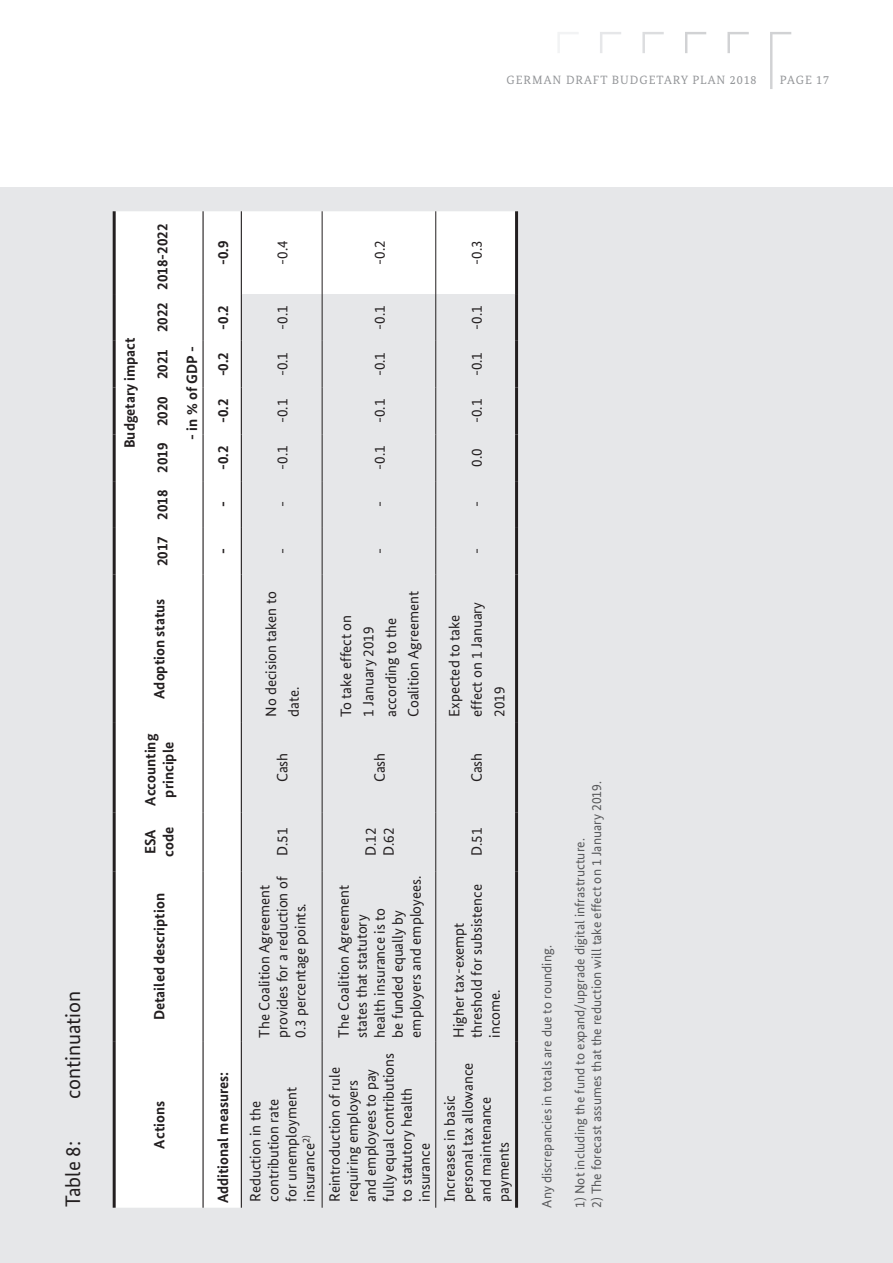
<style>
.page{position:relative;width:893px;height:1263px;background:#fff}
.page>*{position:absolute;margin:0;border:0;box-sizing:border-box;transform-origin:0 0}
.t1{font:21px "Bundes Sans";color:#231f20}
.t2{font:15px/18px "Bundes Sans";color:#231f20}
.t3{font:700 15px/18px "Bundes Sans";color:#231f20;text-align:center}
.t4{font:13.5px "Bundes Sans";letter-spacing:.005em;color:#57585a}
.t5{font:12px "Bundes Serif";letter-spacing:.08em;color:#939598}
</style>
<div class="page">
<svg style="left:558px;top:32px;width:20px;height:21px"></svg>
<svg style="left:600px;top:32px;width:21px;height:21px"></svg>
<svg style="left:642px;top:32px;width:22px;height:21px"></svg>
<svg style="left:685px;top:32px;width:21px;height:21px"></svg>
<svg style="left:727px;top:32px;width:22px;height:21px"></svg>
<svg style="left:770px;top:32px;width:21px;height:57px"></svg>
<div style="left:0;top:187px;width:893px;height:1076px;background:#e6e7e9"></div>
<svg style="left:116px;top:211px;width:399px;height:997px"></svg>
<hr style="left:144px;top:293px;width:35px;height:2px;background:#fff">
<hr style="left:113px;top:1042px;width:3px;height:166px;background:#231f20">
<hr style="left:113px;top:872px;width:3px;height:170px;background:#231f20">
<hr style="left:113px;top:812px;width:3px;height:60px;background:#231f20">
<hr style="left:113px;top:723px;width:3px;height:89px;background:#231f20">
<hr style="left:113px;top:575px;width:3px;height:148px;background:#231f20">
<hr style="left:113px;top:528px;width:3px;height:47px;background:#231f20">
<hr style="left:113px;top:481px;width:3px;height:47px;background:#231f20">
<hr style="left:113px;top:434px;width:3px;height:47px;background:#231f20">
<hr style="left:113px;top:388px;width:3px;height:46px;background:#231f20">
<hr style="left:113px;top:341px;width:3px;height:47px;background:#231f20">
<hr style="left:113px;top:294px;width:3px;height:47px;background:#231f20">
<hr style="left:113px;top:211px;width:3px;height:83px;background:#231f20">
<hr style="left:202px;top:1042px;width:2px;height:166px;background:#231f20">
<hr style="left:202px;top:872px;width:2px;height:170px;background:#231f20">
<hr style="left:202px;top:812px;width:2px;height:60px;background:#231f20">
<hr style="left:202px;top:723px;width:2px;height:89px;background:#231f20">
<hr style="left:202px;top:575px;width:2px;height:148px;background:#231f20">
<hr style="left:322px;top:1042px;width:1px;height:166px;background:#231f20">
<hr style="left:322px;top:872px;width:1px;height:170px;background:#231f20">
<hr style="left:322px;top:812px;width:1px;height:60px;background:#231f20">
<hr style="left:322px;top:723px;width:1px;height:89px;background:#231f20">
<hr style="left:322px;top:575px;width:1px;height:148px;background:#231f20">
<hr style="left:322px;top:528px;width:1px;height:47px;background:#231f20">
<hr style="left:322px;top:481px;width:1px;height:47px;background:#231f20">
<hr style="left:322px;top:434px;width:1px;height:47px;background:#231f20">
<hr style="left:322px;top:388px;width:1px;height:46px;background:#231f20">
<hr style="left:322px;top:341px;width:1px;height:47px;background:#231f20">
<hr style="left:322px;top:294px;width:1px;height:47px;background:#231f20">
<hr style="left:322px;top:211px;width:1px;height:83px;background:#231f20">
<hr style="left:435px;top:1042px;width:1px;height:166px;background:#231f20">
<hr style="left:435px;top:872px;width:1px;height:170px;background:#231f20">
<hr style="left:435px;top:812px;width:1px;height:60px;background:#231f20">
<hr style="left:435px;top:723px;width:1px;height:89px;background:#231f20">
<hr style="left:435px;top:575px;width:1px;height:148px;background:#231f20">
<hr style="left:435px;top:528px;width:1px;height:47px;background:#231f20">
<hr style="left:435px;top:481px;width:1px;height:47px;background:#231f20">
<hr style="left:435px;top:434px;width:1px;height:47px;background:#231f20">
<hr style="left:435px;top:388px;width:1px;height:46px;background:#231f20">
<hr style="left:435px;top:341px;width:1px;height:47px;background:#231f20">
<hr style="left:435px;top:294px;width:1px;height:47px;background:#231f20">
<hr style="left:435px;top:211px;width:1px;height:83px;background:#231f20">
<hr style="left:515px;top:1042px;width:3px;height:166px;background:#231f20">
<hr style="left:515px;top:872px;width:3px;height:170px;background:#231f20">
<hr style="left:515px;top:812px;width:3px;height:60px;background:#231f20">
<hr style="left:515px;top:723px;width:3px;height:89px;background:#231f20">
<hr style="left:515px;top:575px;width:3px;height:148px;background:#231f20">
<hr style="left:515px;top:528px;width:3px;height:47px;background:#231f20">
<hr style="left:515px;top:481px;width:3px;height:47px;background:#231f20">
<hr style="left:515px;top:434px;width:3px;height:47px;background:#231f20">
<hr style="left:515px;top:388px;width:3px;height:46px;background:#231f20">
<hr style="left:515px;top:341px;width:3px;height:47px;background:#231f20">
<hr style="left:515px;top:294px;width:3px;height:47px;background:#231f20">
<hr style="left:515px;top:211px;width:3px;height:83px;background:#231f20">
<hr style="left:241px;top:1042px;width:1px;height:166px;background:#231f20">
<hr style="left:241px;top:872px;width:1px;height:170px;background:#231f20">
<hr style="left:241px;top:812px;width:1px;height:60px;background:#231f20">
<hr style="left:241px;top:723px;width:1px;height:89px;background:#231f20">
<hr style="left:241px;top:575px;width:1px;height:148px;background:#231f20">
<hr style="left:202px;top:528px;width:2px;height:47px;background:#231f20">
<hr style="left:202px;top:481px;width:2px;height:47px;background:#231f20">
<hr style="left:202px;top:434px;width:2px;height:47px;background:#231f20">
<hr style="left:202px;top:388px;width:2px;height:46px;background:#231f20">
<hr style="left:202px;top:341px;width:2px;height:47px;background:#231f20">
<hr style="left:202px;top:294px;width:2px;height:47px;background:#231f20">
<hr style="left:202px;top:211px;width:2px;height:83px;background:#231f20">
<hr style="left:241px;top:528px;width:1px;height:47px;background:#231f20">
<hr style="left:241px;top:481px;width:1px;height:47px;background:#231f20">
<hr style="left:241px;top:434px;width:1px;height:47px;background:#231f20">
<hr style="left:241px;top:388px;width:1px;height:46px;background:#231f20">
<hr style="left:241px;top:341px;width:1px;height:47px;background:#231f20">
<hr style="left:241px;top:294px;width:1px;height:47px;background:#231f20">
<hr style="left:241px;top:211px;width:1px;height:83px;background:#231f20">
<p class="t5" style="left:506px;top:73px;width:252px">GERMAN DRAFT BUDGETARY PLAN 2018</p>
<p class="t5" style="left:780px;top:73px;width:51px">PAGE 17</p>
<h1 class="t1" style="left:60px;top:1099px;width:110px;rotate:-90deg">continuation</h1>
<h1 class="t1" style="left:60px;top:1207px;width:68px;rotate:-90deg">Table 8:</h1>
<p class="t3" style="left:113px;top:566px;width:344px;line-height:32.5px;rotate:-90deg">Budgetary impact<br>2017 2018 2019 2020 2021 2022 2018-2022</p>
<p class="t3" style="left:150px;top:699px;width:101px;rotate:-90deg">Adoption status</p>
<p class="t3" style="left:183px;top:439px;width:95px;rotate:-90deg">- in % of GDP -</p>
<p class="t3" style="left:141px;top:805px;width:73px;rotate:-90deg">Accounting principle</p>
<p class="t3" style="left:141px;top:857px;width:31px;text-align:left;rotate:-90deg">ESA code</p>
<p class="t3" style="left:150px;top:1020px;width:129px;rotate:-90deg">Detailed description</p>
<p class="t3" style="left:214px;top:265px;width:26px;rotate:-90deg">-0.9</p>
<p class="t3" style="left:214px;top:330px;width:26px;rotate:-90deg">-0.2</p>
<p class="t3" style="left:214px;top:376px;width:26px;rotate:-90deg">-0.2</p>
<p class="t3" style="left:214px;top:423px;width:26px;rotate:-90deg">-0.2</p>
<p class="t3" style="left:214px;top:507px;width:63px;rotate:-90deg">- -0.2</p>
<p class="t3" style="left:214px;top:554px;width:7px;rotate:-90deg">-</p>
<p class="t3" style="left:150px;top:1148px;width:49px;rotate:-90deg">Actions</p>
<p class="t3" style="left:214px;top:1203px;width:133px;rotate:-90deg">Additional measures:</p>
<p class="t2" style="left:273px;top:265px;width:26px;rotate:-90deg">-0.4</p>
<p class="t2" style="left:370px;top:265px;width:26px;rotate:-90deg">-0.2</p>
<p class="t2" style="left:468px;top:265px;width:26px;rotate:-90deg">-0.3</p>
<p class="t2" style="left:273px;top:330px;width:26px;rotate:-90deg">-0.1</p>
<p class="t2" style="left:370px;top:330px;width:26px;rotate:-90deg">-0.1</p>
<p class="t2" style="left:468px;top:329px;width:26px;rotate:-90deg">-0.1</p>
<p class="t2" style="left:273px;top:376px;width:26px;rotate:-90deg">-0.1</p>
<p class="t2" style="left:370px;top:376px;width:26px;rotate:-90deg">-0.1</p>
<p class="t2" style="left:468px;top:376px;width:26px;rotate:-90deg">-0.1</p>
<p class="t2" style="left:273px;top:423px;width:26px;rotate:-90deg">-0.1</p>
<p class="t2" style="left:370px;top:423px;width:26px;rotate:-90deg">-0.1</p>
<p class="t2" style="left:468px;top:423px;width:26px;rotate:-90deg">-0.1</p>
<p class="t2" style="left:273px;top:507px;width:63px;rotate:-90deg">- -0.1</p>
<p class="t2" style="left:370px;top:507px;width:63px;rotate:-90deg">- -0.1</p>
<p class="t2" style="left:468px;top:507px;width:60px;rotate:-90deg">- 0.0</p>
<p class="t2" style="left:273px;top:554px;width:8px;rotate:-90deg">-</p>
<p class="t2" style="left:370px;top:554px;width:8px;rotate:-90deg">-</p>
<p class="t2" style="left:468px;top:554px;width:8px;rotate:-90deg">-</p>
<p class="t2" style="left:260px;top:717px;width:127px;line-height:22.5px;rotate:-90deg">No decision taken to date.</p>
<p class="t2" style="left:334px;top:717px;width:127px;line-height:22.5px;rotate:-90deg">To take effect on<br>1 January 2019 according to the<br>Coalition Agreement</p>
<p class="t2" style="left:443px;top:717px;width:117px;line-height:22.5px;rotate:-90deg">Expected to take effect on 1 January<br>2019</p>
<p class="t2" style="left:273px;top:782px;width:31px;rotate:-90deg">Cash</p>
<p class="t2" style="left:370px;top:782px;width:31px;rotate:-90deg">Cash</p>
<p class="t2" style="left:468px;top:782px;width:31px;rotate:-90deg">Cash</p>
<p class="t2" style="left:273px;top:856px;width:30px;rotate:-90deg">D.51</p>
<p class="t2" style="left:255px;top:1037px;width:163px;rotate:-90deg">The Coalition Agreement provides for a reduction of<br>0.3 percentage points.</p>
<p class="t2" style="left:246px;top:1202px;width:116px;rotate:-90deg">Reduction in the contribution rate for unemployment insurance<sup>2)</sup></p>
<p class="t2" style="left:361px;top:856px;width:30px;rotate:-90deg">D.12<br>D.62</p>
<p class="t2" style="left:334px;top:1037px;width:163px;rotate:-90deg">The Coalition Agreement states that statutory health insurance is to<br>be funded equally by employers and employees.</p>
<p class="t2" style="left:325px;top:1202px;width:150px;rotate:-90deg">Reintroduction of rule requiring employers<br>and employees to pay fully equal contributions to statutory health insurance</p>
<p class="t2" style="left:468px;top:856px;width:30px;rotate:-90deg">D.51</p>
<p class="t2" style="left:450px;top:1037px;width:155px;rotate:-90deg">Higher tax-exempt threshold for subsistence income.</p>
<p class="t2" style="left:441px;top:1202px;width:141px;rotate:-90deg">Increases in basic personal tax allowance and maintenance payments</p>
<p class="t4" style="left:539px;top:1208px;width:264px;rotate:-90deg">Any discrepancies in totals are due to rounding.</p>
<p class="t4" style="left:588px;top:1208px;width:428px;rotate:-90deg">2) The forecast assumes that the reduction will take effect on 1 January 2019.</p>
<p class="t4" style="left:572px;top:1208px;width:371px;rotate:-90deg">1) Not including the fund to expand/upgrade digital infrastructure.</p>
</div>
